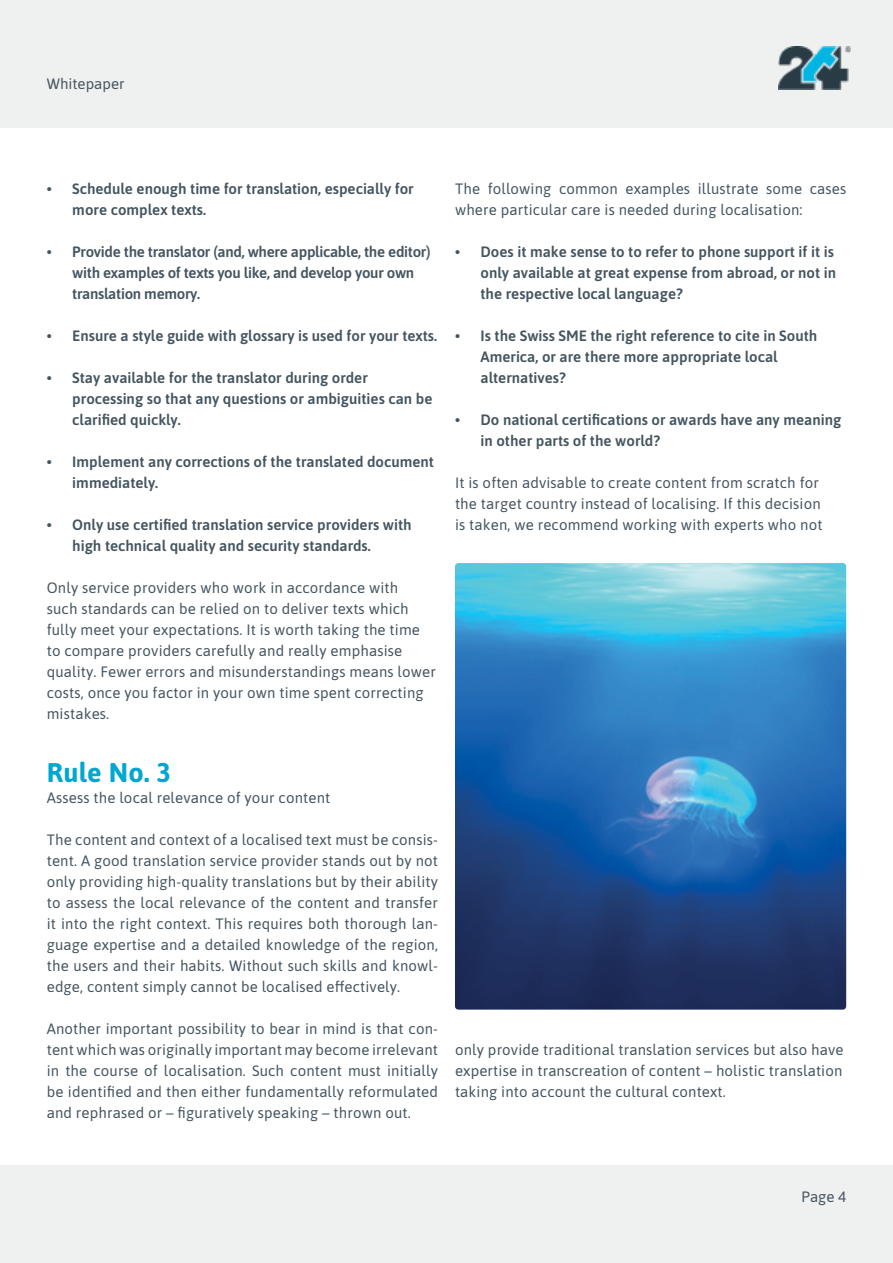
<style>
.page{position:relative;width:893px;height:1263px;background:#fff}
.page>*{position:absolute;margin:0;border:0;box-sizing:border-box;transform-origin:0 0}
.t1{font:700 27px "Asap";letter-spacing:.01em;color:#00a7d1}
.t2{font:15px/21px "Asap";letter-spacing:.01em;color:#455560}
.t3{font:600 15px/21px "Asap";color:#455560}
.t4{font:600 15px/21px "Asap";letter-spacing:-.02em;color:#455560}
.s1{font-weight:700}
</style>
<div class="page">
<div style="left:0;top:0;width:893px;height:128px;background:#eff0f0"></div>
<div style="left:0;top:1165px;width:893px;height:98px;background:#eff0f0"></div>
<img style="left:778px;top:47px;width:73px;height:42px">
<img style="left:455px;top:563px;width:391px;height:447px">
<p class="t2" style="left:47px;top:72px;width:79px">Whitepaper</p>
<p class="t3" style="left:72px;top:177px;width:343px;text-indent:-26px"><span class="s1">•</span> Schedule enough time for translation, especially for more complex texts.</p>
<p class="t4" style="left:72px;top:240px;width:360px;text-indent:-26px"><span class="s1">•</span> Provide the translator (and, where applicable, the editor) with examples of texts you like, and develop your own translation memory.</p>
<p class="t3" style="left:47px;top:324px;width:392px"><span class="s1">•</span> Ensure a style guide with glossary is used for your texts.</p>
<p class="t3" style="left:72px;top:366px;width:362px;text-indent:-26px"><span class="s1">•</span> Stay available for the translator during order processing so that any questions or ambiguities can be clarified quickly.</p>
<p class="t3" style="left:72px;top:450px;width:363px;text-indent:-26px"><span class="s1">•</span> Implement any corrections of the translated document immediately.</p>
<p class="t3" style="left:72px;top:513px;width:341px;text-indent:-26px"><span class="s1">•</span> Only use certified translation service providers with high technical quality and security standards.</p>
<p class="t2" style="left:47px;top:576px;width:391px">Only service providers who work in accordance with<br>such standards can be relied on to deliver texts which fully meet your expectations. It is worth taking the time to compare providers carefully and really emphasise quality. Fewer errors and misunderstandings means lower costs, once you factor in your own time spent correcting mistakes.</p>
<h1 class="t1" style="left:47px;top:753px;width:126px">Rule No. 3</h1>
<p class="t2" style="left:47px;top:786px;width:285px">Assess the local relevance of your content</p>
<p class="t2" style="left:47px;top:828px;width:393px;text-align:justify">The content and context of a localised text must be consis&shy;tent. A good translation service provider stands out by not only providing high-quality translations but by their ability to assess the local relevance of the content and transfer it into the right context. This requires both thorough lan&shy;guage expertise and a detailed knowledge of the region, the users and their habits. Without such skills and knowl&shy;edge, content simply cannot be localised effectively.</p>
<p class="t2" style="left:47px;top:1017px;width:393px;text-align:justify">Another important possibility to bear in mind is that con&shy;tent which was originally important may become irrelevant in the course of localisation. Such content must initially be identified and then either fundamentally reformulated and rephrased or – figuratively speaking – thrown out.</p>
<p class="t2" style="left:455px;top:177px;width:393px">The following common examples illustrate some cases where particular care is needed during localisation:</p>
<p class="t3" style="left:480px;top:240px;width:357px;text-indent:-26px"><span class="s1">•</span> Does it make sense to to refer to phone support if it is only available at great expense from abroad, or not in the respective local language?</p>
<p class="t3" style="left:480px;top:324px;width:338px;text-indent:-26px"><span class="s1">•</span> Is the Swiss SME the right reference to cite in South<br>America, or are there more appropriate local alternatives?</p>
<p class="t3" style="left:480px;top:408px;width:362px;text-indent:-26px"><span class="s1">•</span> Do national certifications or awards have any meaning in other parts of the world?</p>
<p class="t2" style="left:455px;top:471px;width:369px">It is often advisable to create content from scratch for the target country instead of localising. If this decision is taken, we recommend working with experts who not</p>
<p class="t2" style="left:455px;top:1038px;width:390px;text-align:justify">only provide traditional translation services but also have expertise in transcreation of content – holistic translation taking into account the cultural context.</p>
<p class="t2" style="left:802px;top:1185px;width:46px">Page 4</p>
</div>
